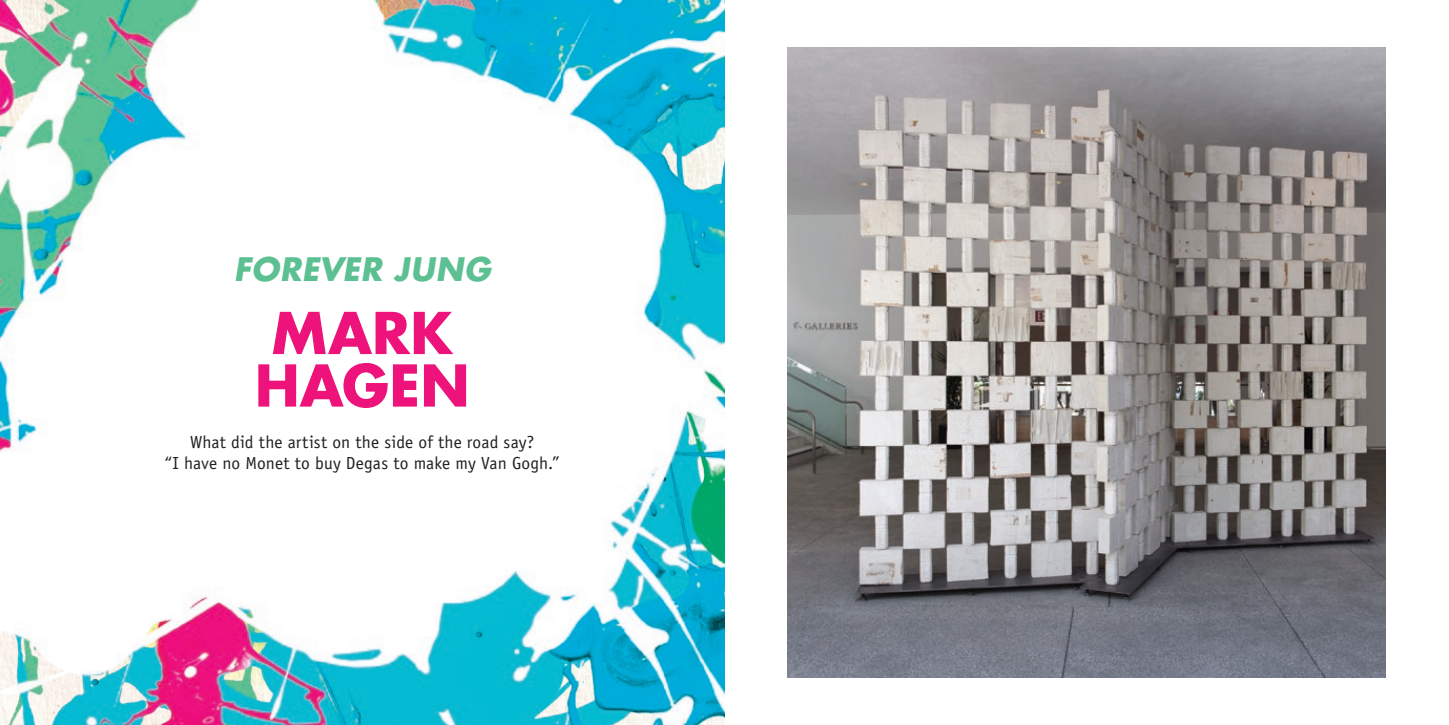
<style>
.page{position:relative;width:1449px;height:725px;background:#fff}
.page>*{position:absolute;margin:0;border:0;box-sizing:border-box;transform-origin:0 0}
.t1{font:700 56px "Futura";letter-spacing:.005em;color:#ed137a}
.t2{font:italic 700 31.5px "Futura";letter-spacing:.025em;color:#5cc092}
.t3{font:17.5px "Officina Sans";letter-spacing:.005em;color:#231f20}
</style>
<div class="page">
<img style="left:0;top:0;width:724px;height:724px">
<img style="left:788px;top:47px;width:598px;height:630px">
<p class="t2" style="left:234px;top:248px;width:258px">FOREVER JUNG</p>
<p class="t1" style="left:272px;top:296px;width:182px">MARK</p>
<p class="t1" style="left:255px;top:348px;width:216px">HAGEN</p>
<p class="t3" style="left:190px;top:431px;width:346px">What did the artist on the side of the road say?</p>
<p class="t3" style="left:165px;top:452px;width:396px">“I have no Monet to buy Degas to make my Van Gogh.”</p>
</div>
